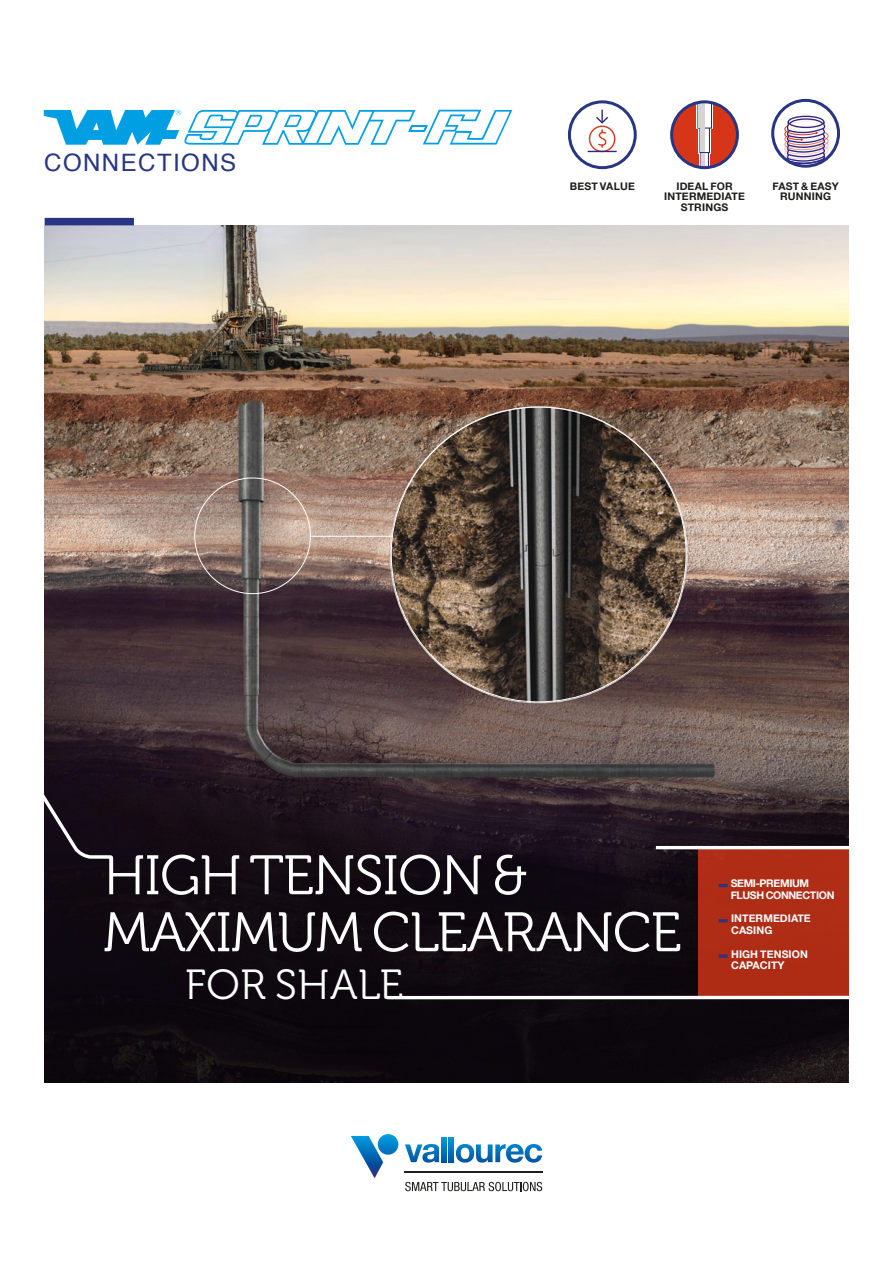
<style>
.page{position:relative;width:893px;height:1263px;background:#fff}
.page>*{position:absolute;margin:0;border:0;box-sizing:border-box;transform-origin:0 0}
.t1{font:55.5px/57px "Museo 300";letter-spacing:-.015em;color:#fff}
.t2{font:42px "Museo 300";letter-spacing:.015em;color:#fff}
.t3{font:24px "Helvetica";letter-spacing:.06em;color:#283583}
.t4{font:700 10.65px/11.7px "Helvetica Neue";letter-spacing:.005em;color:#fff}
.t5{font:700 10.65px/11.7px "Helvetica Neue";letter-spacing:-.035em;color:#fff}
.t6{font:700 10.5px/10.5px "Helvetica Neue";letter-spacing:.02em;color:#1d1d1b;text-align:center}
</style>
<div class="page">
<img style="left:45px;top:225px;width:803px;height:474px">
<svg style="left:45px;top:699px;width:803px;height:383px;background:#271d22"></svg>
<hr style="left:310px;top:536px;width:82px;height:1px;background:#fff">
<svg style="left:405px;top:1182px;width:137px;height:9px"></svg>
<hr style="left:404px;top:1171px;width:138px;height:2px;background:#1d1d1b">
<svg style="left:456px;top:1144px;width:86px;height:18px"></svg>
<svg style="left:449px;top:1138px;width:5px;height:24px"></svg>
<svg style="left:441px;top:1138px;width:5px;height:24px"></svg>
<svg style="left:405px;top:1144px;width:34px;height:18px"></svg>
<svg style="left:378px;top:1134px;width:20px;height:21px"></svg>
<svg style="left:351px;top:1136px;width:32px;height:42px"></svg>
<svg style="left:44px;top:758px;width:65px;height:102px;background:#201722"></svg>
<svg style="left:672px;top:102px;width:65px;height:66px"></svg>
<div style="left:698px;top:103px;width:7px;height:25px;background:#d5d5d5"></div>
<div style="left:700px;top:129px;width:5px;height:23px;background:#d5d5d5"></div>
<hr style="left:701px;top:153px;width:4px;height:13px;background:#d5d5d5">
<div style="left:670px;top:100px;width:69px;height:69px;border:3px solid #283583;border-radius:50%"></div>
<svg style="left:588px;top:110px;width:29px;height:42px"></svg>
<div style="left:568px;top:100px;width:69px;height:69px;border:3px solid #283583;border-radius:50%"></div>
<div style="left:45px;top:218px;width:89px;height:7px;background:#283583"></div>
<svg style="left:773px;top:100px;width:65px;height:66px"></svg>
<div style="left:788px;top:116px;width:36px;height:12px;border:1px solid #312783;border-radius:50%"></div>
<svg style="left:784px;top:118px;width:45px;height:48px"></svg>
<div style="left:771px;top:99px;width:69px;height:69px;border:3px solid #283583;border-radius:50%"></div>
<div style="left:698px;top:846px;width:150px;height:152px;background:#af2c15"></div>
<svg style="left:44px;top:110px;width:468px;height:35px"></svg>
<svg style="left:383px;top:994px;width:466px;height:46px;background:#20191e"></svg>
<svg style="left:652px;top:844px;width:197px;height:46px"></svg>
<svg style="left:719px;top:919px;width:9px;height:3px"></svg>
<svg style="left:719px;top:954px;width:9px;height:4px"></svg>
<p class="t3" style="left:44px;top:144px;width:193px">CONNECTIONS</p>
<p class="t6" style="left:570px;top:181px;width:66px">BEST VALUE</p>
<p class="t6" style="left:664px;top:181px;width:82px">IDEAL FOR<br>INTERMEDIATE<br>STRINGS</p>
<p class="t6" style="left:772px;top:181px;width:68px">FAST &amp; EASY<br>RUNNING</p>
<p class="t1" style="left:103px;top:848px;width:580px">HIGH TENSION &amp;<br>MAXIMUM CLEARANCE</p>
<p class="t2" style="left:185px;top:962px;width:220px">FOR SHALE</p>
<p class="t5" style="left:731px;top:878px;width:105px">SEMI-PREMIUM<br>FLUSH CONNECTION</p>
<p class="t4" style="left:731px;top:913px;width:81px">INTERMEDIATE<br>CASING</p>
<p class="t4" style="left:731px;top:948px;width:78px">HIGH TENSION<br>CAPACITY</p>
</div>
